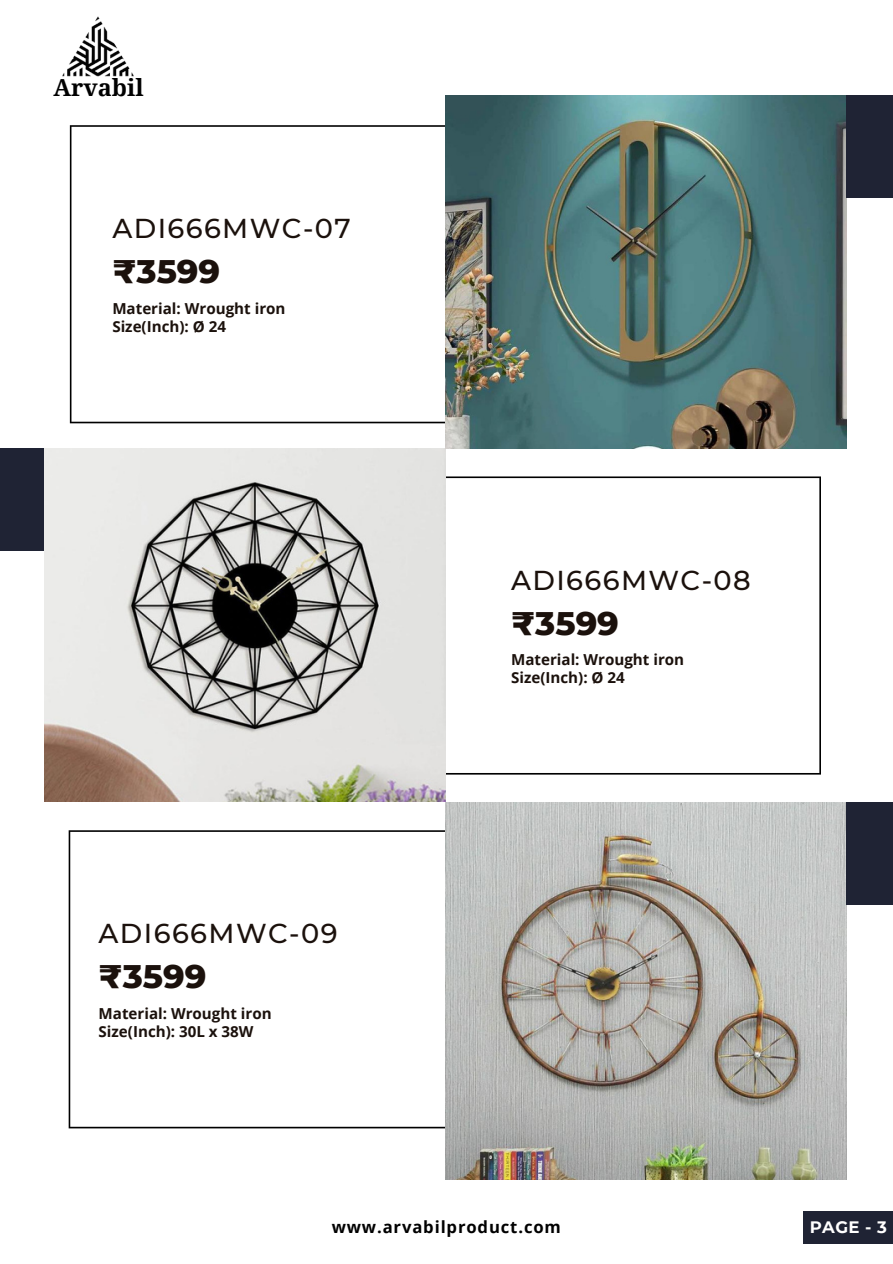
<style>
.page{position:relative;width:893px;height:1264px;background:#fff}
.page>*{position:absolute;margin:0;border:0;box-sizing:border-box;transform-origin:0 0}
.t1{font:800 33.3px "Montserrat";color:#1b110c}
.t2{font:500 27.3px "Montserrat";letter-spacing:.05em;color:#1b110c}
.t3{font:700 23.55px "Noto Serif";color:#000}
.t4{font:700 16.65px "Open Sans";letter-spacing:.05em;color:#000}
.t5{font:700 16.5px "Montserrat";color:#fff}
.t6{font:700 15.15px/18px "Open Sans";color:#1b110c}
</style>
<div class="page">
<svg style="left:70px;top:125px;width:375px;height:298px"></svg>
<svg style="left:445px;top:476px;width:375px;height:298px"></svg>
<div style="left:0;top:448px;width:62px;height:102px;background:#1f2334"></div>
<img style="left:44px;top:448px;width:401px;height:353px">
<svg style="left:69px;top:830px;width:376px;height:298px"></svg>
<img style="left:445px;top:802px;width:401px;height:377px">
<img style="left:445px;top:95px;width:401px;height:353px">
<div style="left:846px;top:95px;width:46px;height:102px;background:#1f2334"></div>
<div style="left:846px;top:802px;width:46px;height:102px;background:#1f2334"></div>
<img style="left:62px;top:16px;width:72px;height:61px">
<div style="left:803px;top:1210px;width:89px;height:33px;background:#1f2334"></div>
<h3 class="t3" style="left:54px;top:71px;width:92px">Arvabil</h3>
<h2 class="t2" style="left:112px;top:212px;width:240px">ADI666MWC-07</h2>
<h1 class="t1" style="left:112px;top:251px;width:109px">₹3599</h1>
<p class="t6" style="left:112px;top:299px;width:175px">Material: Wrought iron<br>Size(Inch): Ø 24</p>
<h2 class="t2" style="left:511px;top:563px;width:241px">ADI666MWC-08</h2>
<h1 class="t1" style="left:511px;top:602px;width:109px">₹3599</h1>
<p class="t6" style="left:511px;top:650px;width:175px">Material: Wrought iron<br>Size(Inch): Ø 24</p>
<h2 class="t2" style="left:99px;top:916px;width:240px">ADI666MWC-09</h2>
<h1 class="t1" style="left:99px;top:956px;width:109px">₹3599</h1>
<p class="t6" style="left:99px;top:1003px;width:175px">Material: Wrought iron<br>Size(Inch): 30L x 38W</p>
<p class="t4" style="left:331px;top:1215px;width:231px">www.arvabilproduct.com</p>
<p class="t5" style="left:809px;top:1216px;width:79px">PAGE - 3</p>
</div>
